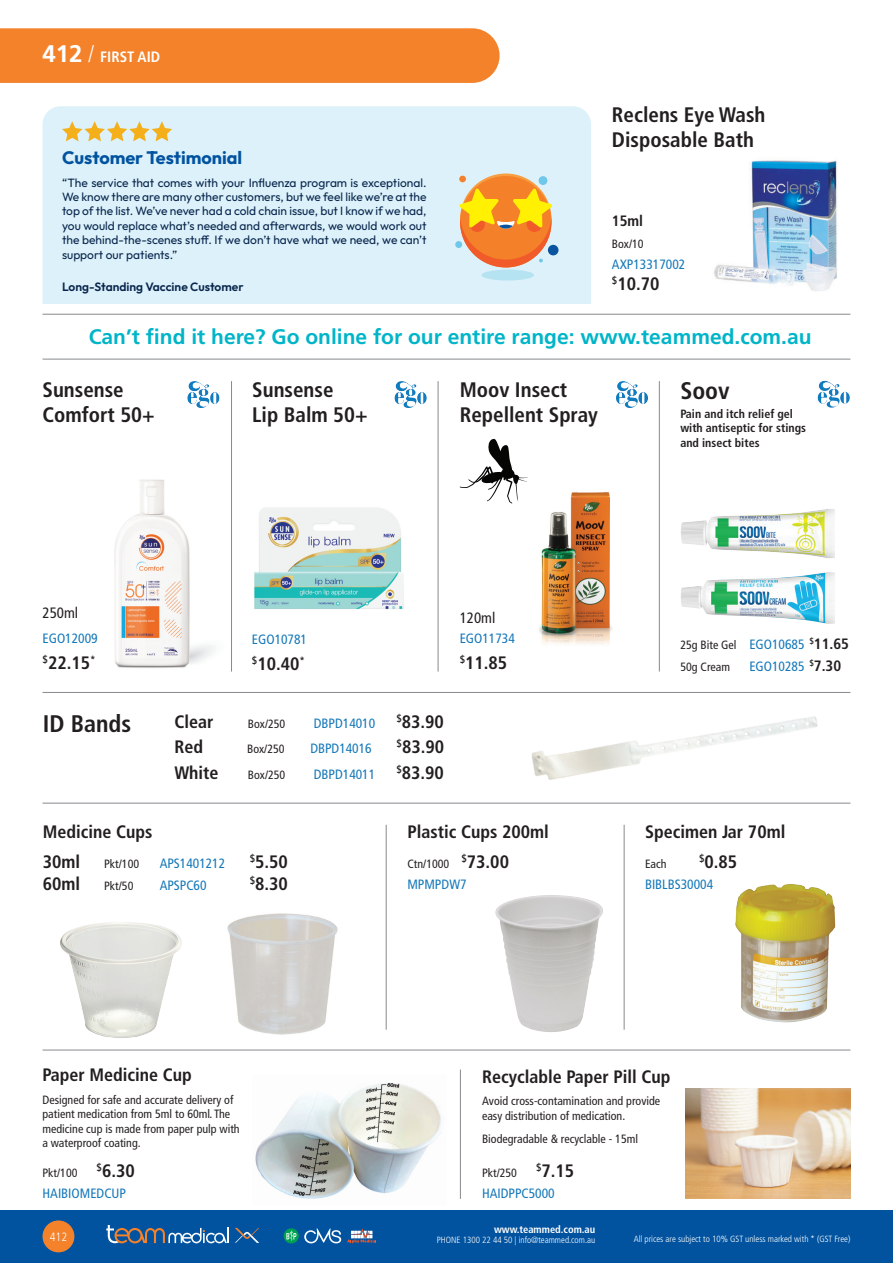
<style>
.page{position:relative;width:893px;height:1263px;background:#fff}
.page>*{position:absolute;margin:0;border:0;box-sizing:border-box;transform-origin:0 0}
.t1{font:700 condensed 24px "Frutiger LT Pro";color:#231f20}
.t2{font:700 condensed 21px/25.2px "Frutiger LT Pro";color:#231f20}
.t3{font:700 21px "Frutiger LT Pro";color:#00b5c8}
.t4{font:700 condensed 18px "Frutiger LT Pro";color:#231f20}
.t5{font:700 18px "Outfit";color:#0153a0}
.t6{font:700 condensed 15px "Frutiger LT Pro";color:#fff}
.t7{font:condensed 15px "Frutiger LT Pro";color:#231f20}
.t8{font:700 condensed 15px "Frutiger LT Pro";color:#231f20}
.t9{font:condensed 13.5px "Frutiger LT Pro";color:#1578b9}
.t10{font:condensed 12px/14.4px "Frutiger LT Pro";color:#231f20}
.t11{font:12px/14.4px "Outfit";color:#08254d;text-align:justify}
.t12{font:700 condensed 12px/14.4px "Frutiger LT Pro";color:#231f20}
.t13{font:600 12px "Outfit";color:#08254d}
.t14{font:300 condensed 12px "Frutiger LT Pro";color:#fff}
.t15{font:700 condensed 10.5px "Frutiger LT Pro";color:#fff}
.t16{font:300 condensed 9px "Frutiger LT Pro";color:#fff}
.s1{font-stretch:normal;font-size:24px}
.s2{font-weight:300;font-size:24px}
.s3{font-size:13.5px;color:#1578b9}
.s4{font-weight:700;font-size:15px}
.s5{font-weight:700;font-size:15px;color:#231f20}
</style>
<div class="page">
<div style="left:0;top:1210px;width:893px;height:53px;background:#0153a0"></div>
<div style="left:43px;top:1220px;width:31px;height:32px;background:#f4822b;border-radius:50%"></div>
<svg style="left:106px;top:1225px;width:123px;height:18px"></svg>
<svg style="left:235px;top:1228px;width:24px;height:15px"></svg>
<svg style="left:284px;top:1228px;width:15px;height:15px"></svg>
<svg style="left:286px;top:1231px;width:10px;height:10px"></svg>
<svg style="left:304px;top:1228px;width:37px;height:15px"></svg>
<svg style="left:347px;top:1228px;width:29px;height:15px"></svg>
<div style="left:0;top:28px;width:500px;height:55px;background:#f4822b"></div>
<img style="left:714px;top:160px;width:123px;height:131px">
<hr style="left:43px;top:803px;width:807px;height:1px;background:#87898c">
<hr style="left:43px;top:1050px;width:807px;height:1px;background:#87898c">
<img style="left:60px;top:922px;width:122px;height:116px">
<hr style="left:43px;top:692px;width:807px;height:1px;background:#87898c">
<img style="left:227px;top:913px;width:111px;height:122px">
<hr style="left:460px;top:1069px;width:1px;height:130px;background:#87898c">
<img style="left:495px;top:903px;width:108px;height:129px">
<hr style="left:624px;top:825px;width:1px;height:205px;background:#87898c">
<hr style="left:386px;top:825px;width:1px;height:205px;background:#87898c">
<img style="left:735px;top:908px;width:101px;height:115px">
<img style="left:505px;top:563px;width:342px;height:345px">
<img style="left:255px;top:1082px;width:187px;height:117px">
<img style="left:685px;top:1089px;width:166px;height:110px">
<hr style="left:43px;top:359px;width:807px;height:1px;background:#87898c">
<hr style="left:43px;top:314px;width:807px;height:1px;background:#87898c">
<img style="left:535px;top:492px;width:82px;height:164px">
<hr style="left:438px;top:381px;width:1px;height:290px;background:#87898c">
<hr style="left:659px;top:381px;width:1px;height:290px;background:#87898c">
<img style="left:254px;top:507px;width:150px;height:103px">
<svg style="left:460px;top:439px;width:68px;height:64px"></svg>
<img style="left:819px;top:381px;width:25px;height:27px">
<img style="left:617px;top:381px;width:26px;height:27px">
<img style="left:395px;top:381px;width:26px;height:27px">
<img style="left:188px;top:381px;width:26px;height:27px">
<img style="left:681px;top:509px;width:154px;height:49px">
<img style="left:681px;top:572px;width:154px;height:52px">
<img style="left:114px;top:479px;width:101px;height:189px">
<hr style="left:231px;top:381px;width:1px;height:290px;background:#87898c">
<div style="left:43px;top:106px;width:548px;height:198px;background:#dcf1f9"></div>
<svg style="left:62px;top:121px;width:110px;height:20px"></svg>
<div style="left:539px;top:176px;width:8px;height:9px;background:#6fc7e9;border-radius:50%"></div>
<div style="left:455px;top:241px;width:7px;height:7px;background:#6fc7e9;border-radius:50%"></div>
<div style="left:481px;top:270px;width:53px;height:10px;background:#b6e3f2;border-radius:50%"></div>
<div style="left:548px;top:245px;width:10px;height:10px;background:#0a549f;border-radius:50%"></div>
<div style="left:459px;top:176px;width:7px;height:6px;background:#f4802a;border-radius:50%"></div>
<svg style="left:460px;top:173px;width:91px;height:92px"></svg>
<div style="left:460px;top:176px;width:91px;height:91px;background:#f4802a;border-radius:50%"></div>
<svg style="left:459px;top:188px;width:94px;height:79px"></svg>
<p class="t6" style="left:43px;top:48px;width:119px"><span class="s1">412</span> <span class="s2">/</span> FIRST AID</p>
<p class="t5" style="left:62px;top:147px;width:182px">Customer Testimonial</p>
<p class="t11" style="left:62px;top:175px;width:366px">“The service that comes with your Influenza program is exceptional.<br>We know there are many other customers, but we feel like we’re at the top of the list. We’ve never had a cold chain issue, but I know if we had, you would replace what’s needed and afterwards, we would work out the behind-the-scenes stuff. If we don’t have what we need, we can’t support our patients.”</p>
<p class="t13" style="left:62px;top:279px;width:183px">Long-Standing Vaccine Customer</p>
<p class="t2" style="left:612px;top:102px;width:155px">Reclens Eye Wash</p>
<p class="t2" style="left:612px;top:127px;width:144px">Disposable Bath</p>
<p class="t8" style="left:612px;top:212px;width:33px">15ml</p>
<p class="t10" style="left:612px;top:237px;width:33px">Box/10</p>
<p class="t9" style="left:612px;top:256px;width:75px">AXP13317002</p>
<p class="t4" style="left:612px;top:273px;width:49px"><sup>$</sup>10.70</p>
<p class="t3" style="left:89px;top:324px;width:724px">Can’t find it here? Go online for our entire range: www.teammed.com.au</p>
<p class="t2" style="left:43px;top:377px;width:83px">Sunsense</p>
<p class="t2" style="left:43px;top:402px;width:114px">Comfort 50+</p>
<p class="t2" style="left:252px;top:377px;width:83px">Sunsense</p>
<p class="t2" style="left:252px;top:402px;width:117px">Lip Balm 50+</p>
<p class="t2" style="left:460px;top:377px;width:140px">Moov Insect<br>Repellent Spray</p>
<p class="t1" style="left:680px;top:377px;width:51px">Soov</p>
<p class="t12" style="left:680px;top:406px;width:127px">Pain and itch relief gel with antiseptic for stings and insect bites</p>
<p class="t7" style="left:43px;top:604px;width:37px">250ml</p>
<p class="t9" style="left:43px;top:630px;width:57px">EGO12009</p>
<p class="t4" style="left:43px;top:652px;width:55px"><sup>$</sup>22.15<sup>*</sup></p>
<p class="t9" style="left:252px;top:631px;width:57px">EGO10781</p>
<p class="t4" style="left:252px;top:653px;width:55px"><sup>$</sup>10.40<sup>*</sup></p>
<p class="t7" style="left:460px;top:609px;width:37px">120ml</p>
<p class="t9" style="left:460px;top:630px;width:57px">EGO11734</p>
<p class="t4" style="left:460px;top:652px;width:49px"><sup>$</sup>11.85</p>
<p class="t1" style="left:43px;top:709px;width:90px">ID Bands</p>
<p class="t4" style="left:174px;top:711px;width:41px">Clear</p>
<p class="t10" style="left:248px;top:716px;width:39px">Box/250</p>
<p class="t9" style="left:314px;top:715px;width:63px">DBPD14010</p>
<p class="t4" style="left:396px;top:711px;width:49px"><sup>$</sup>83.90</p>
<p class="t4" style="left:174px;top:736px;width:30px">Red</p>
<p class="t10" style="left:247px;top:742px;width:39px">Box/250</p>
<p class="t9" style="left:310px;top:741px;width:63px">DBPD14016</p>
<p class="t4" style="left:397px;top:736px;width:49px"><sup>$</sup>83.90</p>
<p class="t4" style="left:174px;top:762px;width:46px">White</p>
<p class="t10" style="left:248px;top:768px;width:39px">Box/250</p>
<p class="t9" style="left:314px;top:767px;width:63px">DBPD14011</p>
<p class="t4" style="left:396px;top:762px;width:49px"><sup>$</sup>83.90</p>
<p class="t10" style="left:680px;top:638px;width:170px">25g Bite Gel <span class="s3">EGO10685</span> <sup>$</sup><span class="s4">11.65</span></p>
<p class="t10" style="left:680px;top:660px;width:51px">50g Cream</p>
<p class="t9" style="left:749px;top:659px;width:93px">EGO10285 <sup>$</sup><span class="s5">7.30</span></p>
<p class="t4" style="left:43px;top:821px;width:111px">Medicine Cups</p>
<p class="t4" style="left:43px;top:851px;width:39px">30ml</p>
<p class="t10" style="left:104px;top:857px;width:37px">Pkt/100</p>
<p class="t9" style="left:160px;top:856px;width:67px">APS1401212</p>
<p class="t4" style="left:250px;top:851px;width:40px"><sup>$</sup>5.50</p>
<p class="t4" style="left:43px;top:873px;width:39px">60ml</p>
<p class="t10" style="left:104px;top:879px;width:31px">Pkt/50</p>
<p class="t9" style="left:160px;top:877px;width:48px">APSPC60</p>
<p class="t4" style="left:250px;top:873px;width:40px"><sup>$</sup>8.30</p>
<p class="t4" style="left:43px;top:1064px;width:151px">Paper Medicine Cup</p>
<p class="t10" style="left:43px;top:1092px;width:199px">Designed for safe and accurate delivery of patient medication from 5ml to 60ml. The medicine cup is made from paper pulp with a waterproof coating.</p>
<p class="t10" style="left:43px;top:1166px;width:37px">Pkt/100</p>
<p class="t4" style="left:97px;top:1160px;width:40px"><sup>$</sup>6.30</p>
<p class="t9" style="left:43px;top:1185px;width:85px">HAIBIOMEDCUP</p>
<p class="t4" style="left:407px;top:821px;width:143px">Plastic Cups 200ml</p>
<p class="t10" style="left:407px;top:857px;width:43px">Ctn/1000</p>
<p class="t4" style="left:461px;top:851px;width:49px"><sup>$</sup>73.00</p>
<p class="t9" style="left:407px;top:876px;width:61px">MPMPDW7</p>
<p class="t4" style="left:645px;top:821px;width:142px">Specimen Jar 70ml</p>
<p class="t10" style="left:645px;top:857px;width:23px">Each</p>
<p class="t4" style="left:699px;top:851px;width:40px"><sup>$</sup>0.85</p>
<p class="t9" style="left:645px;top:876px;width:70px">BIBLBS30004</p>
<p class="t4" style="left:482px;top:1066px;width:190px">Recyclable Paper Pill Cup</p>
<p class="t10" style="left:482px;top:1094px;width:180px">Avoid cross-contamination and provide easy distribution of medication.</p>
<p class="t10" style="left:482px;top:1131px;width:158px">Biodegradable &amp; recyclable - 15ml</p>
<p class="t10" style="left:482px;top:1166px;width:37px">Pkt/250</p>
<p class="t4" style="left:536px;top:1160px;width:40px"><sup>$</sup>7.15</p>
<p class="t9" style="left:482px;top:1185px;width:74px">HAIDPPC5000</p>
<p class="t15" style="left:494px;top:1223px;width:103px">www.teammed.com.au</p>
<p class="t16" style="left:437px;top:1235px;width:160px">PHONE 1300 22 44 50 | info@teammed.com.au</p>
<p class="t14" style="left:50px;top:1230px;width:19px">412</p>
<p class="t16" style="left:634px;top:1233px;width:218px">All prices are subject to 10% GST unless marked with * (GST Free)</p>
</div>
